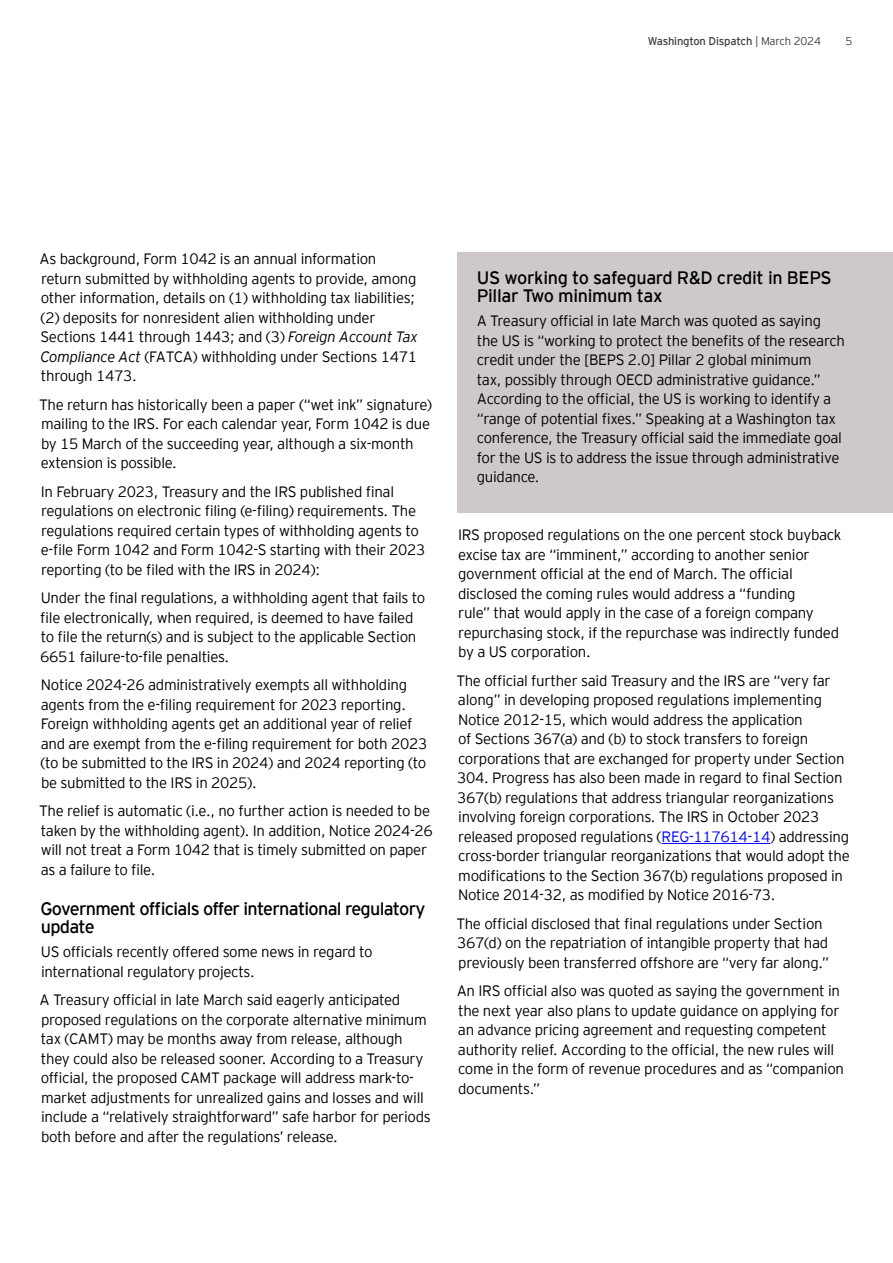
<style>
.page{position:relative;width:893px;height:1263px;background:#fff}
.page>*{position:absolute;margin:0;border:0;box-sizing:border-box;transform-origin:0 0}
.t1{font:18px/18px "EY Interstate";letter-spacing:-.02em;color:#000}
.t2{font:18px/18px "EY Interstate";letter-spacing:-.04em;color:#000}
.t3{font:300 15px/19.5px "EY Interstate";letter-spacing:-.02em;color:#000}
.t4{font:11.25px "EY Interstate";letter-spacing:-.02em;color:#414042}
.t5{font:300 11.25px "EY Interstate";color:#414042}
.s1{font-weight:300}
.s2{font-style:italic}
.s3{color:#00f}
</style>
<div class="page">
<hr style="left:662px;top:843px;width:108px;height:1px;background:#00f">
<div style="left:458px;top:253px;width:435px;height:260px;background:#cec9c8"></div>
<p class="t4" style="left:648px;top:33px;width:175px">Washington Dispatch <span class="s1">| March 2024</span></p>
<p class="t5" style="left:845px;top:33px;width:8px">5</p>
<p class="t3" style="left:40px;top:248px;width:380px">As background, Form 1042 is an annual information return submitted by withholding agents to provide, among other information, details on (1) withholding tax liabilities; (2) deposits for nonresident alien withholding under Sections 1441 through 1443; and (3) <span class="s2">Foreign Account Tax Compliance Act</span> (FATCA) withholding under Sections 1471 through 1473.</p>
<p class="t3" style="left:39px;top:394px;width:394px">The return has historically been a paper (“wet ink” signature) mailing to the IRS. For each calendar year, Form 1042 is due by 15 March of the succeeding year, although a six-month extension is possible.</p>
<p class="t3" style="left:41px;top:481px;width:386px">In February 2023, Treasury and the IRS published final regulations on electronic filing (e-filing) requirements. The regulations required certain types of withholding agents to e-file Form 1042 and Form 1042-S starting with their 2023 reporting (to be filed with the IRS in 2024):</p>
<p class="t3" style="left:40px;top:587px;width:387px">Under the final regulations, a withholding agent that fails to file electronically, when required, is deemed to have failed to file the return(s) and is subject to the applicable Section 6651 failure-to-file penalties.</p>
<p class="t3" style="left:41px;top:674px;width:388px">Notice 2024-26 administratively exempts all withholding agents from the e-filing requirement for 2023 reporting.<br>Foreign withholding agents get an additional year of relief and are exempt from the e-filing requirement for both 2023 (to be submitted to the IRS in 2024) and 2024 reporting (to be submitted to the IRS in 2025).</p>
<p class="t3" style="left:39px;top:800px;width:395px">The relief is automatic (i.e., no further action is needed to be taken by the withholding agent). In addition, Notice 2024-26 will not treat a Form 1042 that is timely submitted on paper as a failure to file.</p>
<p class="t2" style="left:40px;top:899px;width:387px">Government officials offer international regulatory update</p>
<p class="t3" style="left:41px;top:941px;width:333px">US officials recently offered some news in regard to international regulatory projects.</p>
<p class="t3" style="left:40px;top:989px;width:393px">A Treasury official in late March said eagerly anticipated proposed regulations on the corporate alternative minimum tax (CAMT) may be months away from release, although they could also be released sooner. According to a Treasury official, the proposed CAMT package will address mark-to&shy;market adjustments for unrealized gains and losses and will include a “relatively straightforward” safe harbor for periods both before and after the regulations’ release.</p>
<p class="t1" style="left:477px;top:268px;width:356px">US working to safeguard R&amp;D credit in BEPS<br>Pillar Two minimum tax</p>
<p class="t3" style="left:477px;top:310px;width:370px">A Treasury official in late March was quoted as saying the US is “working to protect the benefits of the research credit under the [BEPS 2.0] Pillar 2 global minimum<br>tax, possibly through OECD administrative guidance.” According to the official, the US is working to identify a “range of potential fixes.” Speaking at a Washington tax conference, the Treasury official said the immediate goal for the US is to address the issue through administrative guidance.</p>
<p class="t3" style="left:458px;top:524px;width:385px">IRS proposed regulations on the one percent stock buyback excise tax are “imminent,” according to another senior government official at the end of March. The official disclosed the coming rules would address a “funding<br>rule” that would apply in the case of a foreign company repurchasing stock, if the repurchase was indirectly funded by a US corporation.</p>
<p class="t3" style="left:456px;top:670px;width:395px">The official further said Treasury and the IRS are “very far along” in developing proposed regulations implementing Notice 2012-15, which would address the application<br>of Sections 367(a) and (b) to stock transfers to foreign corporations that are exchanged for property under Section 304. Progress has also been made in regard to final Section 367(b) regulations that address triangular reorganizations involving foreign corporations. The IRS in October 2023 released proposed regulations (<span class="s3">REG-117614-14</span>) addressing cross-border triangular reorganizations that would adopt the modifications to the Section 367(b) regulations proposed in Notice 2014-32, as modified by Notice 2016-73.</p>
<p class="t3" style="left:456px;top:913px;width:374px">The official disclosed that final regulations under Section<br>367(d) on the repatriation of intangible property that had previously been transferred offshore are “very far along.”</p>
<p class="t3" style="left:457px;top:980px;width:389px">An IRS official also was quoted as saying the government in the next year also plans to update guidance on applying for an advance pricing agreement and requesting competent authority relief. According to the official, the new rules will come in the form of revenue procedures and as “companion documents.”</p>
</div>
